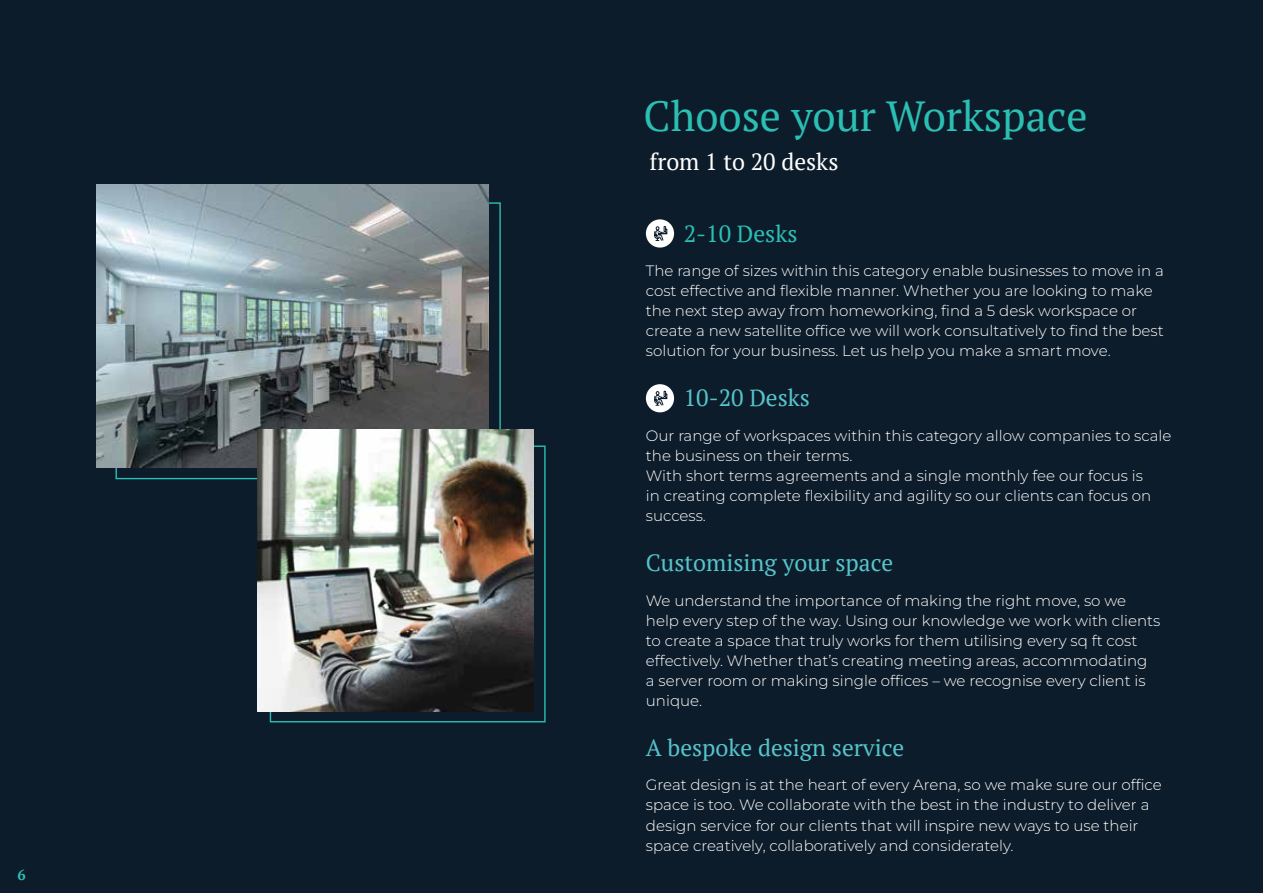
<style>
.page{position:relative;width:1263px;height:893px;background:#0d1c2a}
.page>*{position:absolute;margin:0;border:0;box-sizing:border-box;transform-origin:0 0}
.t1{font:42px "PT Serif";color:#2bbfb4}
.t2{font:23.4px "PT Serif";color:#56c3ca}
.t3{font:23.4px "PT Serif";color:#fff}
.t4{font:23.4px "PT Serif";color:#2bbfb4}
.t5{font:100 15px/20.1px "Montserrat";color:#fff}
.t6{font:700 14.7px "PT Serif";color:#2bbfb4}
</style>
<div class="page">
<div style="left:646px;top:219px;width:28px;height:29px;background:#fff;border-radius:50%"></div>
<svg style="left:654px;top:226px;width:14px;height:15px"></svg>
<div style="left:646px;top:384px;width:28px;height:28px;background:#fff;border-radius:50%"></div>
<svg style="left:654px;top:391px;width:14px;height:15px"></svg>
<img style="left:97px;top:185px;width:391px;height:282px">
<img style="left:258px;top:429px;width:276px;height:283px">
<p class="t6" style="left:18px;top:865px;width:10px">6</p>
<h1 class="t1" style="left:644px;top:89px;width:445px">Choose your Workspace</h1>
<h2 class="t3" style="left:649px;top:146px;width:191px">from 1 to 20 desks</h2>
<h2 class="t4" style="left:684px;top:218px;width:115px">2-10 Desks</h2>
<p class="t5" style="left:646px;top:260px;width:519px">The range of sizes within this category enable businesses to move in a cost effective and flexible manner. Whether you are looking to make the next step away from homeworking, find a 5 desk workspace or create a new satellite office we will work consultatively to find the best solution for your business. Let us help you make a smart move.</p>
<h2 class="t2" style="left:684px;top:383px;width:128px">10-20 Desks</h2>
<p class="t5" style="left:646px;top:425px;width:527px">Our range of workspaces within this category allow companies to scale the business on their terms.<br>With short terms agreements and a single monthly fee our focus is<br>in creating complete flexibility and agility so our clients can focus on success.</p>
<h2 class="t2" style="left:646px;top:548px;width:249px">Customising your space</h2>
<p class="t5" style="left:646px;top:590px;width:516px">We understand the importance of making the right move, so we help every step of the way. Using our knowledge we work with clients to create a space that truly works for them utilising every sq ft cost effectively. Whether that’s creating meeting areas, accommodating<br>a server room or making single offices – we recognise every client is unique.</p>
<h2 class="t2" style="left:646px;top:733px;width:260px">A bespoke design service</h2>
<p class="t5" style="left:646px;top:775px;width:517px">Great design is at the heart of every Arena, so we make sure our office space is too. We collaborate with the best in the industry to deliver a design service for our clients that will inspire new ways to use their space creatively, collaboratively and considerately.</p>
</div>
